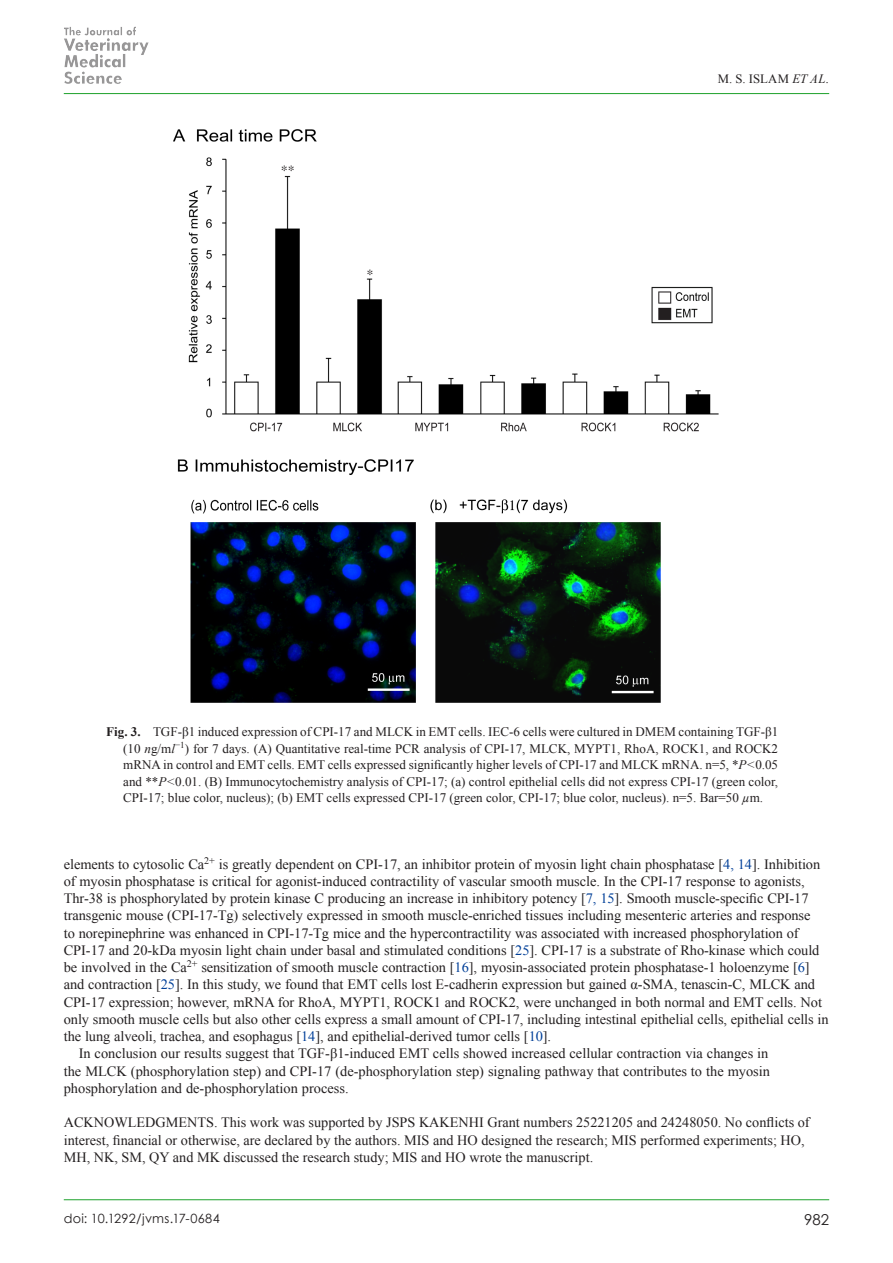
<style>
.page{position:relative;width:893px;height:1263px;background:#fff}
.page>*{position:absolute;margin:0;border:0;box-sizing:border-box;transform-origin:0 0}
.t1{font:15px "Century Gothic";color:#231f20}
.t2{font:14.25px/17.2px "Times New Roman";letter-spacing:-.005em;color:#231f20}
.t3{font:13.05px/16.5px "Times New Roman";color:#231f20;text-align:justify}
.t4{font:12.75px "Century Gothic";letter-spacing:.02em;color:#231f20}
.t5{font:12.75px "Times New Roman";letter-spacing:.01em;color:#231f20}
.s1{font-style:italic}
.s2{font-weight:700}
.s3{color:#003f98}
</style>
<div class="page">
<img style="left:64px;top:27px;width:74px;height:24px">
<hr style="left:64px;top:93px;width:765px;height:1px;background:#2aa738">
<hr style="left:64px;top:1199px;width:765px;height:1px;background:#2aa738">
<img style="left:173px;top:129px;width:546px;height:574px">
<p class="t5" style="left:718px;top:70px;width:113px">M. S. ISLAM <span class="s1">ET AL.</span></p>
<p class="t3" style="left:123px;top:723px;width:656px;text-indent:-17px"><span class="s2">Fig. 3.</span> TGF-β1 induced expression of CPI-17 and MLCK in EMT cells. IEC-6 cells were cultured in DMEM containing TGF-β1 (10 <span class="s1">n</span>g/m<span class="s1">l</span><sup>−1</sup>) for 7 days. (A) Quantitative real-time PCR analysis of CPI-17, MLCK, MYPT1, RhoA, ROCK1, and ROCK2 mRNA in control and EMT cells. EMT cells expressed significantly higher levels of CPI-17 and MLCK mRNA. n=5, *<span class="s1">P&lt;</span>0.05 and **<span class="s1">P&lt;</span>0.01. (B) Immunocytochemistry analysis of CPI-17; (a) control epithelial cells did not express CPI-17 (green color, CPI-17; blue color, nucleus); (b) EMT cells expressed CPI-17 (green color, CPI-17; blue color, nucleus). n=5. Bar=50 <span class="s1">µ</span>m.</p>
<p class="t2" style="left:64px;top:855px;width:758px">elements to cytosolic Ca<sup>2+</sup> is greatly dependent on CPI-17, an inhibitor protein of myosin light chain phosphatase [<span class="s3">4, 14</span>]. Inhibition</p>
<p class="t2" style="left:64px;top:872px;width:742px">of myosin phosphatase is critical for agonist-induced contractility of vascular smooth muscle. In the CPI-17 response to agonists,</p>
<p class="t2" style="left:64px;top:889px;width:746px">Thr-38 is phosphorylated by protein kinase C producing an increase in inhibitory potency [<span class="s3">7, 15</span>]. Smooth muscle-specific CPI-17</p>
<p class="t2" style="left:64px;top:907px;width:748px">transgenic mouse (CPI-17-Tg) selectively expressed in smooth muscle-enriched tissues including mesenteric arteries and response</p>
<p class="t2" style="left:64px;top:924px;width:736px">to norepinephrine was enhanced in CPI-17-Tg mice and the hypercontractility was associated with increased phosphorylation of</p>
<p class="t2" style="left:64px;top:941px;width:757px">CPI-17 and 20-kDa myosin light chain under basal and stimulated conditions [<span class="s3">25</span>]. CPI-17 is a substrate of Rho-kinase which could</p>
<p class="t2" style="left:64px;top:958px;width:747px">be involved in the Ca<sup>2+</sup> sensitization of smooth muscle contraction [<span class="s3">16</span>], myosin-associated protein phosphatase-1 holoenzyme [<span class="s3">6</span>]</p>
<p class="t2" style="left:64px;top:976px;width:753px">and contraction [<span class="s3">25</span>]. In this study, we found that EMT cells lost E-cadherin expression but gained α-SMA, tenascin-C, MLCK and</p>
<p class="t2" style="left:64px;top:993px;width:760px">CPI-17 expression; however, mRNA for RhoA, MYPT1, ROCK1 and ROCK2, were unchanged in both normal and EMT cells. Not</p>
<p class="t2" style="left:64px;top:1010px;width:766px">only smooth muscle cells but also other cells express a small amount of CPI-17, including intestinal epithelial cells, epithelial cells in</p>
<p class="t2" style="left:64px;top:1027px;width:489px">the lung alveoli, trachea, and esophagus [<span class="s3">14</span>], and epithelial-derived tumor cells [<span class="s3">10</span>].</p>
<p class="t2" style="left:79px;top:1045px;width:691px">In conclusion our results suggest that TGF-β1-induced EMT cells showed increased cellular contraction via changes in</p>
<p class="t2" style="left:64px;top:1062px;width:708px">the MLCK (phosphorylation step) and CPI-17 (de-phosphorylation step) signaling pathway that contributes to the myosin</p>
<p class="t2" style="left:64px;top:1079px;width:286px">phosphorylation and de-phosphorylation process.</p>
<p class="t2" style="left:64px;top:1114px;width:747px">ACKNOWLEDGMENTS. This work was supported by JSPS KAKENHI Grant numbers 25221205 and 24248050. No conflicts of interest, financial or otherwise, are declared by the authors. MIS and HO designed the research; MIS performed experiments; HO,<br>MH, NK, SM, QY and MK discussed the research study; MIS and HO wrote the manuscript.</p>
<p class="t4" style="left:64px;top:1209px;width:158px">doi: 10.1292/jvms.17-0684</p>
<p class="t1" style="left:804px;top:1209px;width:27px">982</p>
</div>
